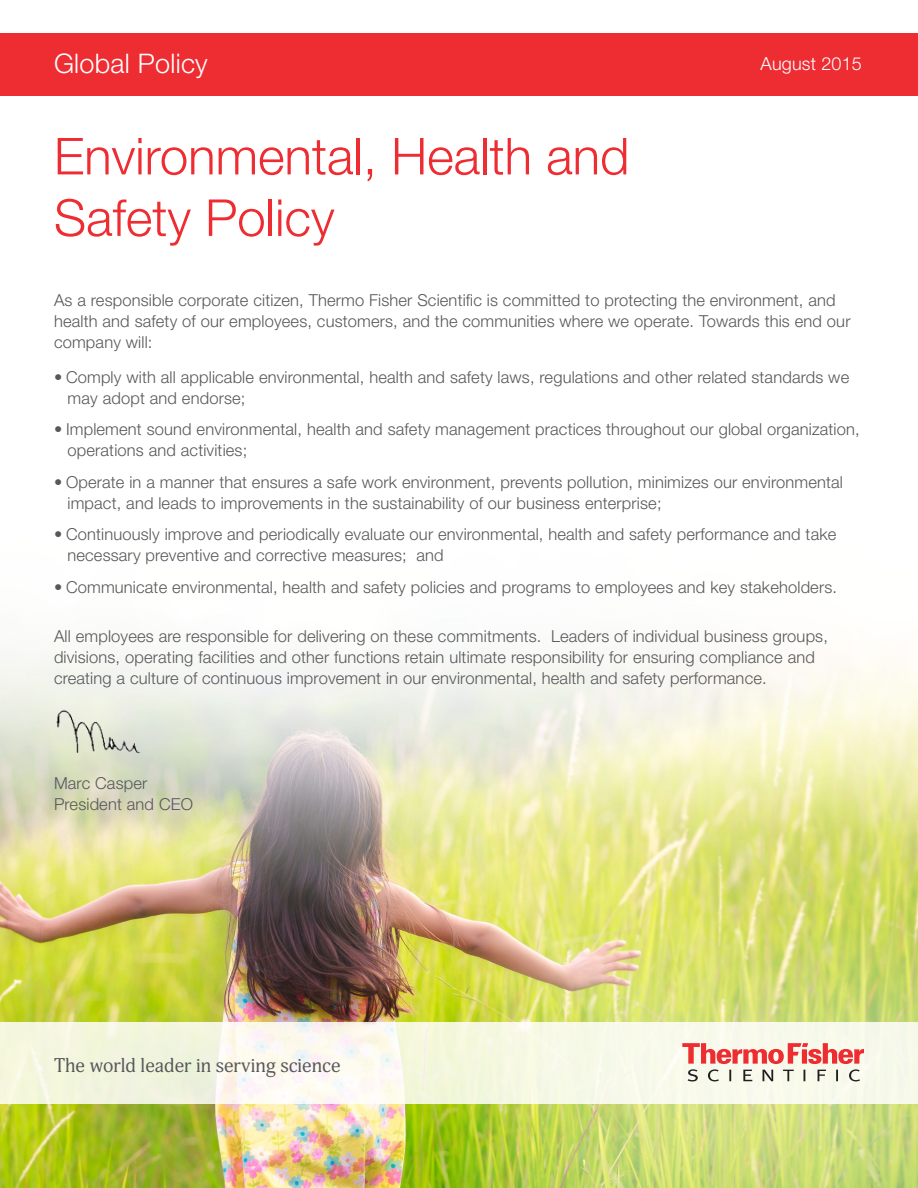
<style>
.page{position:relative;width:918px;height:1188px;background:#fff}
.page>*{position:absolute;margin:0;border:0;box-sizing:border-box;transform-origin:0 0}
.Headline{font:300 51px/61.5px "Helvetica Neue LT Std";color:#ee2d33}
.Technical_Eyebrow{font:300 27px "Helvetica Neue LT Std";letter-spacing:.01em;color:#fff}
.Secondary_Header{font:19.5px "Adonis";color:#57585a}
.Technical_Eyebrow-2{font:300 18px "Helvetica Neue LT Std";letter-spacing:.01em;color:#fff}
.Body_Copy{font:300 16.5px/21px "Helvetica Neue LT Std";letter-spacing:.01em;color:#57585a}
</style>
<div class="page">
<img style="left:0;top:636px;width:918px;height:552px">
<img style="left:448px;top:831px;width:470px;height:357px">
<div style="left:0;top:33px;width:918px;height:63px;background:#ee2d33"></div>
<img style="left:48px;top:705px;width:104px;height:55px">
<svg style="left:0;top:1022px;width:918px;height:82px;fill:#f6f8e8"></svg>
<svg style="left:682px;top:1043px;width:182px;height:39px;background:#eabab2"></svg>
<p class="Technical_Eyebrow" style="left:54px;top:47px;width:155px">Global Policy</p>
<p class="Technical_Eyebrow-2" style="left:760px;top:52px;width:103px">August 2015</p>
<p class="Headline" style="left:54px;top:124px;width:577px">Environmental, Health and<br>Safety Policy</p>
<p class="Body_Copy" style="left:54px;top:289px;width:798px">As a responsible corporate citizen, Thermo Fisher Scientific is committed to protecting the environment, and health and safety of our employees, customers, and the communities where we operate. Towards this end our company will:</p>
<p class="Body_Copy" style="left:68px;top:366px;width:783px;text-indent:-14px">• Comply with all applicable environmental, health and safety laws, regulations and other related standards we may adopt and endorse;</p>
<p class="Body_Copy" style="left:68px;top:418px;width:794px;text-indent:-14px">• Implement sound environmental, health and safety management practices throughout our global organization, operations and activities;</p>
<p class="Body_Copy" style="left:68px;top:471px;width:777px;text-indent:-14px">• Operate in a manner that ensures a safe work environment, prevents pollution, minimizes our environmental impact, and leads to improvements in the sustainability of our business enterprise;</p>
<p class="Body_Copy" style="left:68px;top:523px;width:770px;text-indent:-14px">• Continuously improve and periodically evaluate our environmental, health and safety performance and take necessary preventive and corrective measures; and</p>
<p class="Body_Copy" style="left:54px;top:576px;width:785px">• Communicate environmental, health and safety policies and programs to employees and key stakeholders.</p>
<p class="Body_Copy" style="left:54px;top:625px;width:776px">All employees are responsible for delivering on these commitments. Leaders of individual business groups, divisions, operating facilities and other functions retain ultimate responsibility for ensuring compliance and creating a culture of continuous improvement in our environmental, health and safety performance.</p>
<p class="Body_Copy" style="left:54px;top:772px;width:140px">Marc Casper<br>President and CEO</p>
<p class="Secondary_Header" style="left:54px;top:1054px;width:288px">The world leader in serving science</p>
</div>
